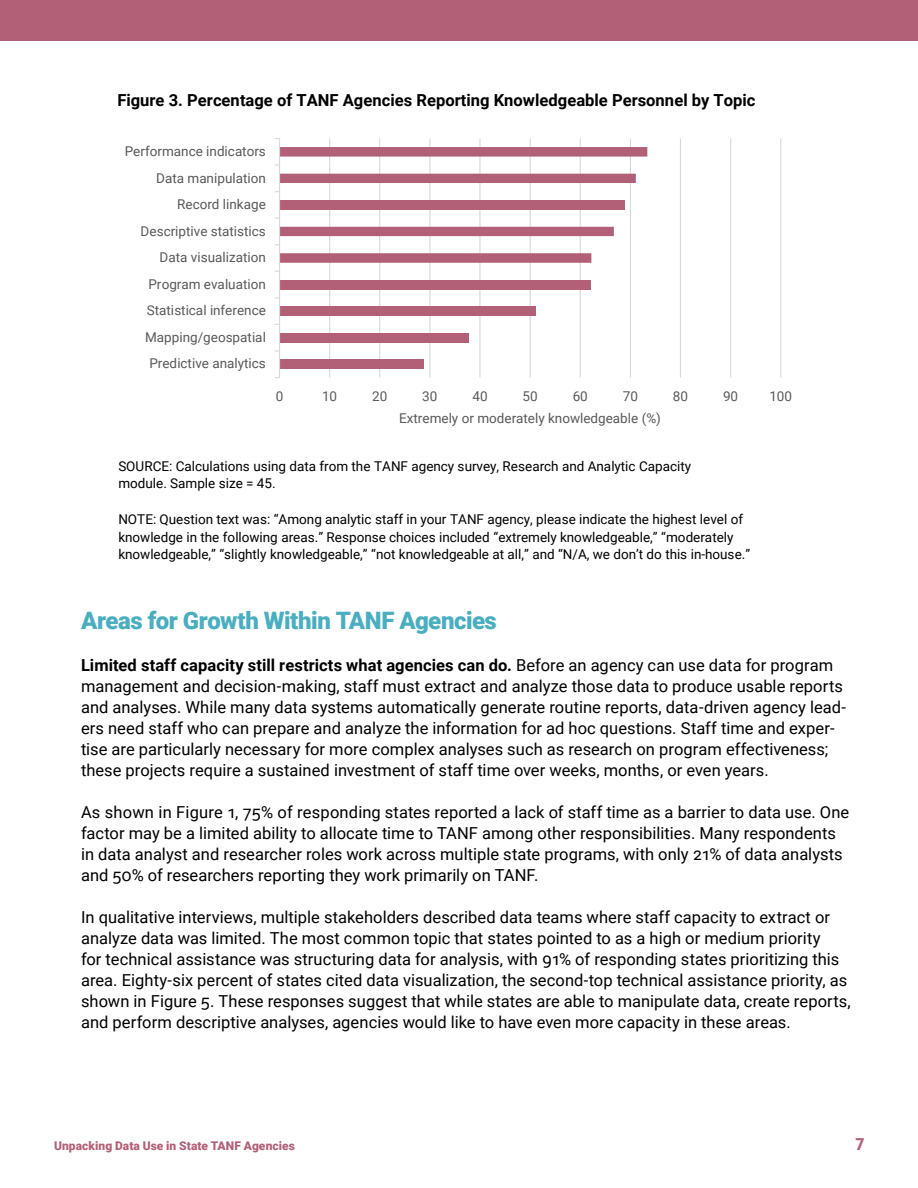
<style>
.page{position:relative;width:918px;height:1188px;background:#fff}
.page>*{position:absolute;margin:0;border:0;box-sizing:border-box;transform-origin:0 0}
.Subhead_A{font:900 24px "Roboto";letter-spacing:-.02em;color:#49aec0}
.Body_Text{font:16.5px/21px "Roboto";color:#000}
.t1{font:700 16.5px "Roboto";color:#000}
.t2{font:900 16.5px "Roboto";color:#b26077}
.t3{font:13.5px/17.9px "Roboto";letter-spacing:-.005em;color:#000}
.t4{font:13.5px "Roboto";color:#595959}
.t5{font:900 12px "Roboto";letter-spacing:.005em;color:#b26077}
.s1{font-weight:700}
</style>
<div class="page">
<div style="left:0;top:0;width:918px;height:40px;background:#b26077"></div>
<hr style="left:329px;top:139px;width:1px;height:239px;background:#d9d9d9">
<hr style="left:379px;top:139px;width:1px;height:239px;background:#d9d9d9">
<hr style="left:429px;top:139px;width:1px;height:239px;background:#d9d9d9">
<hr style="left:479px;top:139px;width:2px;height:239px;background:#d9d9d9">
<hr style="left:530px;top:139px;width:1px;height:239px;background:#d9d9d9">
<hr style="left:580px;top:139px;width:1px;height:239px;background:#d9d9d9">
<hr style="left:630px;top:139px;width:1px;height:239px;background:#d9d9d9">
<hr style="left:680px;top:139px;width:1px;height:239px;background:#d9d9d9">
<hr style="left:730px;top:139px;width:1px;height:239px;background:#d9d9d9">
<hr style="left:780px;top:139px;width:1px;height:239px;background:#d9d9d9">
<div style="left:280px;top:360px;width:144px;height:9px;background:#b26077"></div>
<div style="left:280px;top:333px;width:189px;height:9px;background:#b26077"></div>
<div style="left:280px;top:306px;width:256px;height:10px;background:#b26077"></div>
<div style="left:280px;top:280px;width:311px;height:9px;background:#b26077"></div>
<hr style="left:279px;top:139px;width:1px;height:239px;background:#d9d9d9">
<svg style="left:275px;top:147px;width:372px;height:116px"></svg>
<p class="t1" style="left:117px;top:89px;width:640px">Figure 3. Percentage of TANF Agencies Reporting Knowledgeable Personnel by Topic</p>
<p class="t4" style="left:125px;top:142px;width:143px">Performance indicators</p>
<p class="t4" style="left:156px;top:168px;width:111px">Data manipulation</p>
<p class="t4" style="left:177px;top:195px;width:90px">Record linkage</p>
<p class="t4" style="left:141px;top:221px;width:127px">Descriptive statistics</p>
<p class="t4" style="left:160px;top:248px;width:108px">Data visualization</p>
<p class="t4" style="left:149px;top:275px;width:119px">Program evaluation</p>
<p class="t4" style="left:147px;top:301px;width:121px">Statistical inference</p>
<p class="t4" style="left:145px;top:328px;width:122px">Mapping/geospatial</p>
<p class="t4" style="left:149px;top:354px;width:118px">Predictive analytics</p>
<p class="t4" style="left:276px;top:387px;width:9px">0</p>
<p class="t4" style="left:322px;top:387px;width:17px">10</p>
<p class="t4" style="left:372px;top:387px;width:17px">20</p>
<p class="t4" style="left:422px;top:387px;width:17px">30</p>
<p class="t4" style="left:472px;top:387px;width:17px">40</p>
<p class="t4" style="left:523px;top:387px;width:17px">50</p>
<p class="t4" style="left:573px;top:387px;width:17px">60</p>
<p class="t4" style="left:623px;top:387px;width:17px">70</p>
<p class="t4" style="left:673px;top:387px;width:17px">80</p>
<p class="t4" style="left:723px;top:387px;width:17px">90</p>
<p class="t4" style="left:769px;top:387px;width:24px">100</p>
<p class="t4" style="left:399px;top:409px;width:263px">Extremely or moderately knowledgeable (%)</p>
<p class="t3" style="left:118px;top:456px;width:574px">SOURCE: Calculations using data from the TANF agency survey, Research and Analytic Capacity module. Sample size = 45.</p>
<p class="t3" style="left:118px;top:510px;width:633px">NOTE: Question text was: “Among analytic staff in your TANF agency, please indicate the highest level of knowledge in the following areas.” Response choices included “extremely knowledgeable,” “moderately knowledgeable,” “slightly knowledgeable,” “not knowledgeable at all,” and “N/A, we don’t do this in-house.”</p>
<p class="Subhead_A" style="left:81px;top:603px;width:417px">Areas for Growth Within TANF Agencies</p>
<p class="Body_Text" style="left:81px;top:654px;width:767px"><span class="s1">Limited staff capacity still restricts what agencies can do.</span> Before an agency can use data for program management and decision-making, staff must extract and analyze those data to produce usable reports and analyses. While many data systems automatically generate routine reports, data-driven agency lead&shy;ers need staff who can prepare and analyze the information for ad hoc questions. Staff time and exper&shy;tise are particularly necessary for more complex analyses such as research on program effectiveness; these projects require a sustained investment of staff time over weeks, months, or even years.</p>
<p class="Body_Text" style="left:81px;top:801px;width:770px">As shown in Figure 1, 75% of responding states reported a lack of staff time as a barrier to data use. One factor may be a limited ability to allocate time to TANF among other responsibilities. Many respondents in data analyst and researcher roles work across multiple state programs, with only 21% of data analysts and 50% of researchers reporting they work primarily on TANF.</p>
<p class="Body_Text" style="left:81px;top:906px;width:771px">In qualitative interviews, multiple stakeholders described data teams where staff capacity to extract or analyze data was limited. The most common topic that states pointed to as a high or medium priority<br>for technical assistance was structuring data for analysis, with 91% of responding states prioritizing this area. Eighty-six percent of states cited data visualization, the second-top technical assistance priority, as shown in Figure 5. These responses suggest that while states are able to manipulate data, create reports, and perform descriptive analyses, agencies would like to have even more capacity in these areas.</p>
<p class="t5" style="left:54px;top:1137px;width:242px">Unpacking Data Use in State TANF Agencies</p>
<p class="t2" style="left:855px;top:1133px;width:10px">7</p>
</div>
